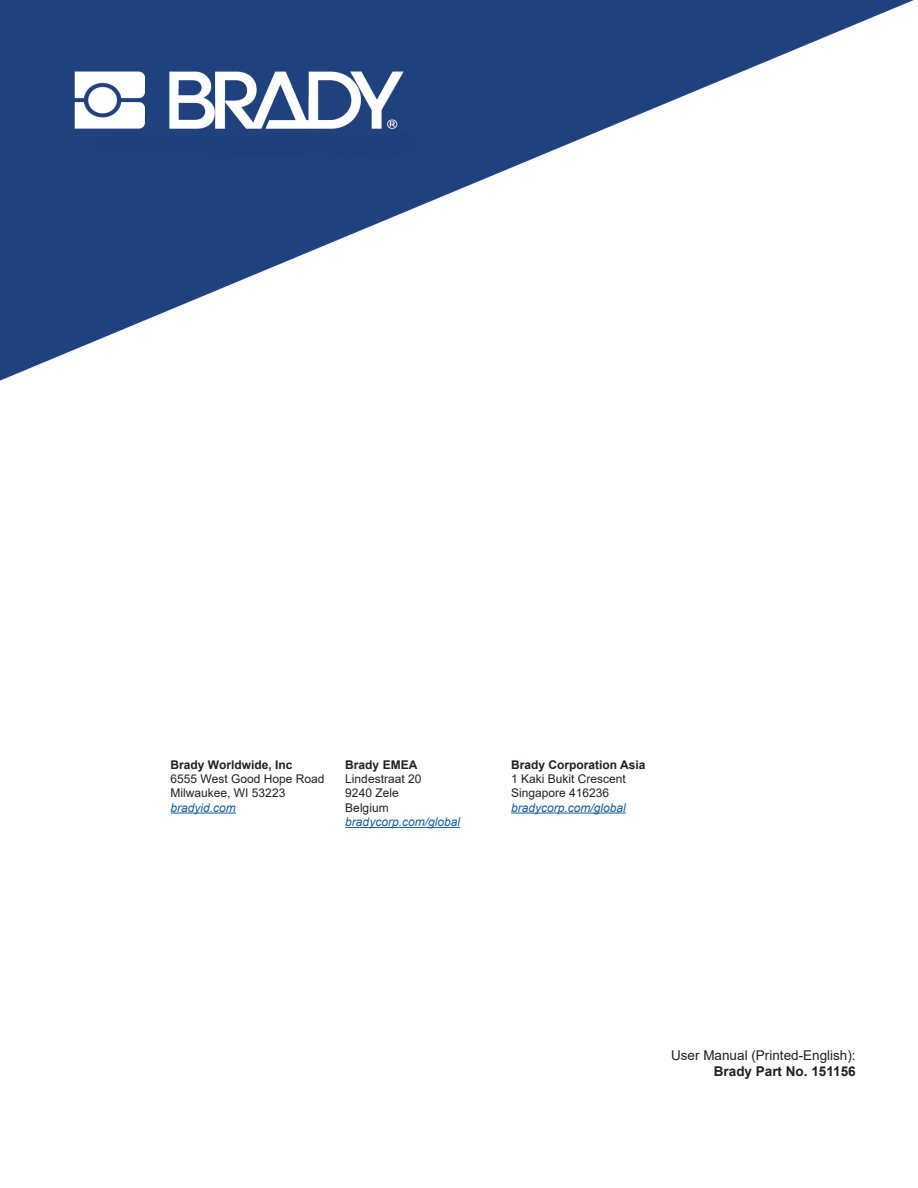
<style>
.page{position:relative;width:918px;height:1188px;background:#fff}
.page>*{position:absolute;margin:0;border:0;box-sizing:border-box;transform-origin:0 0}
.Haupttext{font:13.5px/16.2px "Arial";color:#231f20;text-align:right}
.Adresse_Regular{font:12px "Arial";color:#231f20}
.Adresse_Link{font:italic 12px "Arial";color:#175d9e}
.Adresse_Bold{font:12px "Arial";color:#231f20}
.Adresse_Regular-2{font:700 12px "Arial";color:#231f20}
.Adresse_Bold-2{font:700 12px "Arial";color:#231f20}
.s1{font-weight:700}
</style>
<div class="page">
<hr style="left:171px;top:813px;width:65px;height:1px;background:#175d9e">
<hr style="left:345px;top:827px;width:115px;height:1px;background:#175d9e">
<hr style="left:511px;top:813px;width:115px;height:1px;background:#175d9e">
<img style="left:0;top:0;width:914px;height:381px">
<p class="Adresse_Bold-2" style="left:171px;top:756px;width:123px">Brady Worldwide, Inc</p>
<p class="Adresse_Bold" style="left:171px;top:770px;width:155px">6555 West Good Hope Road</p>
<p class="Adresse_Bold" style="left:171px;top:785px;width:116px">Milwaukee, WI 53223</p>
<p class="Adresse_Link" style="left:171px;top:800px;width:67px">bradyid.com</p>
<p class="Adresse_Regular-2" style="left:345px;top:756px;width:74px">Brady EMEA</p>
<p class="Adresse_Regular" style="left:345px;top:770px;width:78px">Lindestraat 20</p>
<p class="Adresse_Regular" style="left:345px;top:785px;width:55px">9240 Zele</p>
<p class="Adresse_Regular" style="left:345px;top:799px;width:45px">Belgium</p>
<p class="Adresse_Link" style="left:345px;top:814px;width:116px">bradycorp.com/global</p>
<p class="Adresse_Regular-2" style="left:511px;top:756px;width:136px">Brady Corporation Asia</p>
<p class="Adresse_Regular" style="left:511px;top:770px;width:116px">1 Kaki Bukit Crescent</p>
<p class="Adresse_Regular" style="left:511px;top:785px;width:100px">Singapore 416236</p>
<p class="Adresse_Link" style="left:511px;top:800px;width:116px">bradycorp.com/global</p>
<p class="Haupttext" style="left:671px;top:1047px;width:186px">User Manual (Printed-English):<br><span class="s1">Brady Part No. 151156</span></p>
</div>
